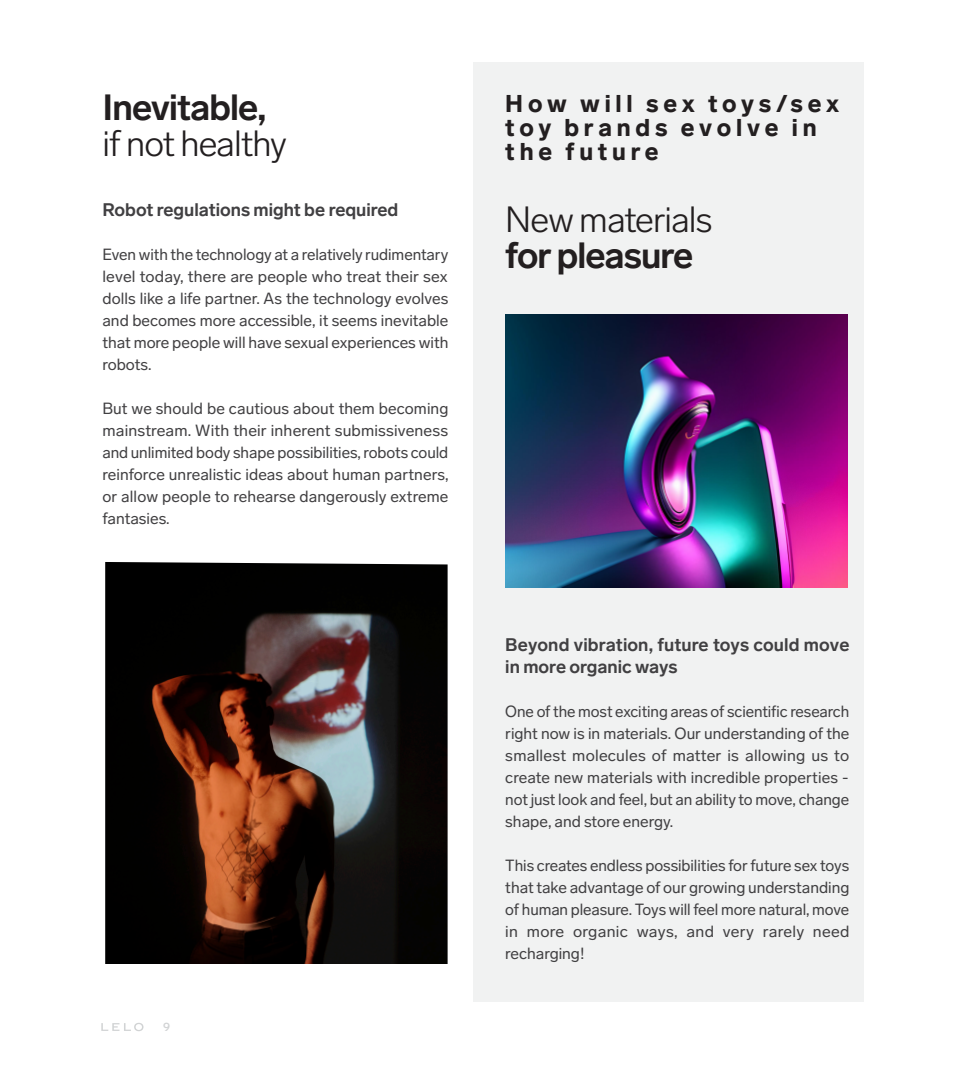
<style>
.page{position:relative;width:960px;height:1080px;background:#fff}
.page>*{position:absolute;margin:0;border:0;box-sizing:border-box;transform-origin:0 0}
.t1{font:300 36px "Lab Grotesque";letter-spacing:-.025em;color:#231f20}
.t2{font:700 36px "Lab Grotesque";letter-spacing:-.025em;color:#231f20}
.t3{font:900 24px/24px "Lab Grotesque";letter-spacing:.2em;color:#231f20}
.t4{font:700 18px/22px "Lab Grotesque";color:#414042}
.t5{font:16px/22px "Lab Grotesque";color:#414042;text-align:justify}
.t6{font:500 12px "Lab Grotesque";color:#d1d3d4}
</style>
<div class="page">
<div style="left:473px;top:62px;width:391px;height:940px;background:#f1f2f2"></div>
<img style="left:105px;top:562px;width:343px;height:402px">
<img style="left:505px;top:314px;width:343px;height:273px">
<svg style="left:101px;top:1023px;width:43px;height:8px"></svg>
<h1 class="t2" style="left:102px;top:86px;width:165px">Inevitable,</h1>
<h1 class="t1" style="left:102px;top:122px;width:186px">if not healthy</h1>
<p class="t4" style="left:102px;top:199px;width:297px">Robot regulations might be required</p>
<p class="t5" style="left:102px;top:244px;width:348px">Even with the technology at a relatively rudimentary level today, there are people who treat their sex dolls like a life partner. As the technology evolves and becomes more accessible, it seems inevitable that more people will have sexual experiences with robots.</p>
<p class="t5" style="left:102px;top:398px;width:348px">But we should be cautious about them becoming mainstream. With their inherent submissiveness and unlimited body shape possibilities, robots could reinforce unrealistic ideas about human partners, or allow people to rehearse dangerously extreme fantasies.</p>
<p class="t6" style="left:163px;top:1020px;width:9px">9</p>
<h2 class="t3" style="left:505px;top:91px;width:335px">How will sex toys/sex toy brands evolve in the future</h2>
<h1 class="t1" style="left:505px;top:198px;width:209px">New materials</h1>
<h1 class="t2" style="left:505px;top:234px;width:190px">for pleasure</h1>
<p class="t4" style="left:505px;top:633px;width:346px">Beyond vibration, future toys could move in more organic ways</p>
<p class="t5" style="left:505px;top:700px;width:346px">One of the most exciting areas of scientific research right now is in materials. Our understanding of the smallest molecules of matter is allowing us to create new materials with incredible properties - not just look and feel, but an ability to move, change shape, and store energy.</p>
<p class="t5" style="left:505px;top:854px;width:346px">This creates endless possibilities for future sex toys that take advantage of our growing understanding of human pleasure. Toys will feel more natural, move in more organic ways, and very rarely need recharging!</p>
</div>
